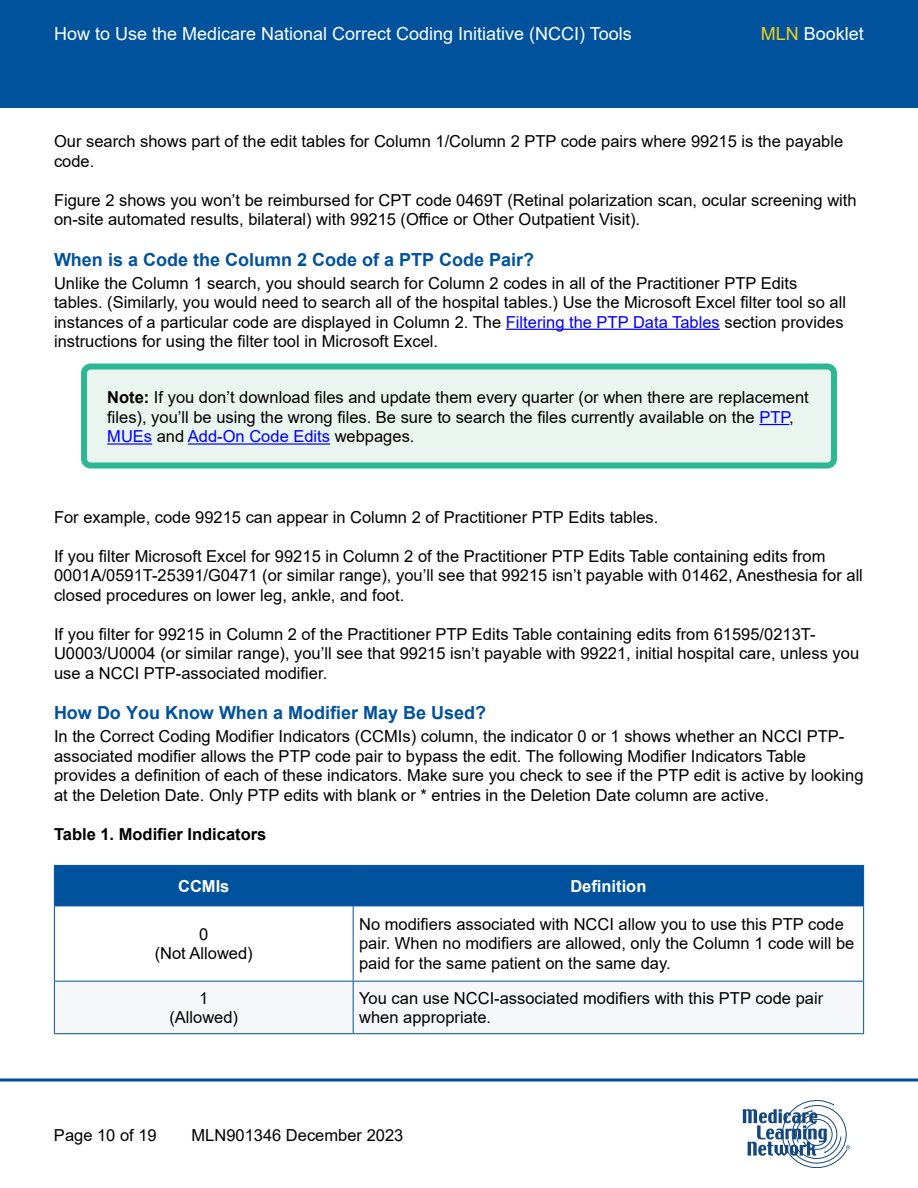
<style>
.page{position:relative;width:918px;height:1188px;background:#fff}
.page>*{position:absolute;margin:0;border:0;box-sizing:border-box;transform-origin:0 0}
.t1{font:700 18px "Arial";color:#00529c}
.t2{font:18px "Arial";color:#fff}
.t3{font:16.5px/19.5px "Arial";color:#000}
.t4{font:700 16.5px "Arial";color:#000}
.Table_Header{font:700 16.5px "Arial";color:#fff}
.s1{color:#f3cf1e}
.s2{color:#00f}
.s3{font-weight:700}
</style>
<div class="page">
<div style="left:0;top:0;width:918px;height:108px;background:#00529c"></div>
<svg style="left:743px;top:1100px;width:107px;height:68px"></svg>
<svg style="left:0;top:1078px;width:918px;height:4px;background:#3f7db4"></svg>
<hr style="left:506px;top:329px;width:214px;height:1px;background:#00f">
<div style="left:84px;top:367px;width:750px;height:99px;background:#eaf5f0;border-radius:7px"></div>
<hr style="left:759px;top:424px;width:30px;height:1px;background:#00f">
<hr style="left:107px;top:443px;width:45px;height:2px;background:#00f">
<hr style="left:188px;top:443px;width:142px;height:2px;background:#00f">
<div style="left:81px;top:364px;width:756px;height:105px;border:6px solid #2bb892;border-radius:7px"></div>
<div style="left:55px;top:866px;width:808px;height:40px;background:#00529c"></div>
<hr style="left:54px;top:906px;width:1px;height:75px;background:#00529c">
<hr style="left:353px;top:906px;width:1px;height:75px;background:#00529c">
<hr style="left:863px;top:906px;width:1px;height:75px;background:#00529c">
<hr style="left:54px;top:981px;width:299px;height:1px;background:#00529c">
<hr style="left:54px;top:982px;width:1px;height:51px;background:#00529c">
<hr style="left:353px;top:981px;width:511px;height:1px;background:#00529c">
<hr style="left:353px;top:982px;width:1px;height:51px;background:#00529c">
<hr style="left:863px;top:982px;width:1px;height:51px;background:#00529c">
<hr style="left:54px;top:1033px;width:299px;height:1px;background:#00529c">
<hr style="left:353px;top:1033px;width:511px;height:1px;background:#00529c">
<hr style="left:353px;top:866px;width:1px;height:40px;background:#00529c">
<hr style="left:54px;top:865px;width:299px;height:1px;background:#00529c">
<hr style="left:54px;top:866px;width:1px;height:40px;background:#00529c">
<hr style="left:353px;top:865px;width:511px;height:1px;background:#00529c">
<hr style="left:863px;top:866px;width:1px;height:40px;background:#00529c">
<hr style="left:54px;top:906px;width:299px;height:1px;background:#00529c">
<hr style="left:353px;top:906px;width:511px;height:1px;background:#00529c">
<p class="t2" style="left:54px;top:21px;width:579px">How to Use the Medicare National Correct Coding Initiative (NCCI) Tools</p>
<p class="t2" style="left:761px;top:21px;width:105px"><span class="s1">MLN</span> Booklet</p>
<p class="t3" style="left:54px;top:131px;width:791px">Our search shows part of the edit tables for Column 1/Column 2 PTP code pairs where 99215 is the payable code.</p>
<p class="t3" style="left:54px;top:190px;width:804px">Figure 2 shows you won’t be reimbursed for CPT code 0469T (Retinal polarization scan, ocular screening with on-site automated results, bilateral) with 99215 (Office or Other Outpatient Visit).</p>
<h2 class="t1" style="left:54px;top:247px;width:482px">When is a Code the Column 2 Code of a PTP Code Pair?</h2>
<p class="t3" style="left:54px;top:273px;width:794px">Unlike the Column 1 search, you should search for Column 2 codes in all of the Practitioner PTP Edits tables. (Similarly, you would need to search all of the hospital tables.) Use the Microsoft Excel filter tool so all instances of a particular code are displayed in Column 2. The <span class="s2">Filtering the PTP Data Tables</span> section provides instructions for using the filter tool in Microsoft Excel.</p>
<p class="t3" style="left:107px;top:388px;width:703px"><span class="s3">Note:</span> If you don’t download files and update them every quarter (or when there are replacement files), you’ll be using the wrong files. Be sure to search the files currently available on the <span class="s2">PTP</span>,<br><span class="s2">MUEs</span> and <span class="s2">Add-On Code Edits</span> webpages.</p>
<p class="t3" style="left:54px;top:507px;width:606px">For example, code 99215 can appear in Column 2 of Practitioner PTP Edits tables.</p>
<p class="t3" style="left:54px;top:546px;width:810px">If you filter Microsoft Excel for 99215 in Column 2 of the Practitioner PTP Edits Table containing edits from<br>0001A/0591T-25391/G0471 (or similar range), you’ll see that 99215 isn’t payable with 01462, Anesthesia for all closed procedures on lower leg, ankle, and foot.</p>
<p class="t3" style="left:54px;top:624px;width:807px">If you filter for 99215 in Column 2 of the Practitioner PTP Edits Table containing edits from 61595/0213T-<br>U0003/U0004 (or similar range), you’ll see that 99215 isn’t payable with 99221, initial hospital care, unless you use a NCCI PTP-associated modifier.</p>
<h2 class="t1" style="left:54px;top:700px;width:434px">How Do You Know When a Modifier May Be Used?</h2>
<p class="t3" style="left:54px;top:726px;width:811px">In the Correct Coding Modifier Indicators (CCMIs) column, the indicator 0 or 1 shows whether an NCCI PTP&shy;associated modifier allows the PTP code pair to bypass the edit. The following Modifier Indicators Table provides a definition of each of these indicators. Make sure you check to see if the PTP edit is active by looking at the Deletion Date. Only PTP edits with blank or * entries in the Deletion Date column are active.</p>
<p class="t4" style="left:54px;top:822px;width:214px">Table 1. Modifier Indicators</p>
<p class="Table_Header" style="left:178px;top:874px;width:53px">CCMIs</p>
<p class="Table_Header" style="left:570px;top:874px;width:78px">Definition</p>
<p class="t3" style="left:199px;top:924px;width:11px">0</p>
<p class="t3" style="left:155px;top:943px;width:100px">(Not Allowed)</p>
<p class="t3" style="left:359px;top:914px;width:497px">No modifiers associated with NCCI allow you to use this PTP code pair. When no modifiers are allowed, only the Column 1 code will be paid for the same patient on the same day.</p>
<p class="t3" style="left:199px;top:988px;width:11px">1</p>
<p class="t3" style="left:169px;top:1008px;width:70px">(Allowed)</p>
<p class="t3" style="left:359px;top:988px;width:466px">You can use NCCI-associated modifiers with this PTP code pair when appropriate.</p>
<p class="t3" style="left:54px;top:1125px;width:104px">Page 10 of 19</p>
<p class="t3" style="left:192px;top:1125px;width:213px">MLN901346 December 2023</p>
</div>
